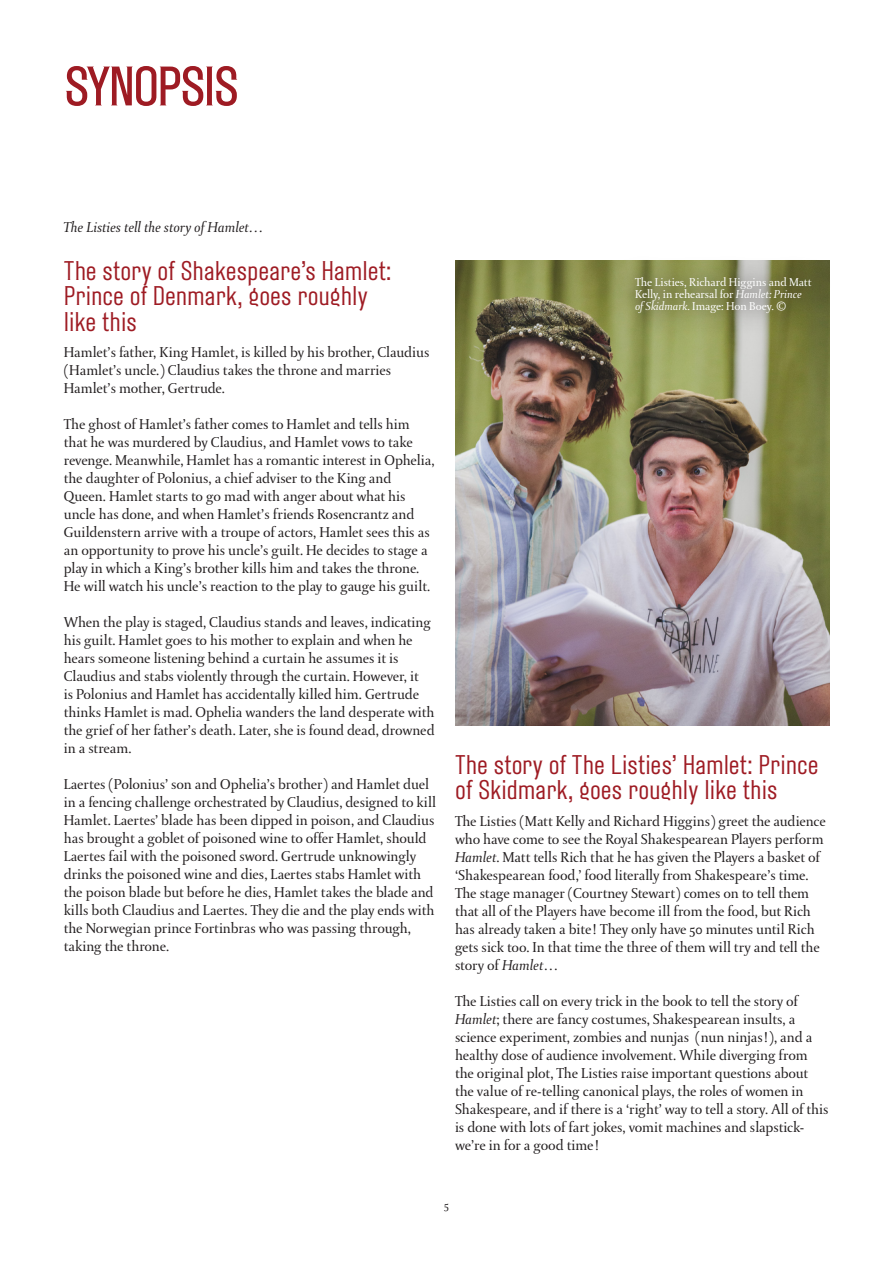
<style>
.page{position:relative;width:893px;height:1263px;background:#fff}
.page>*{position:absolute;margin:0;border:0;box-sizing:border-box;transform-origin:0 0}
.Page_Header{font:500 55.5px "STC";letter-spacing:-.04em;color:#9e1b23}
.Intro_paragraph{font:27px/25.5px "STC";color:#9e1b23}
.List_Paragraph{font:15px/18px "DTL Paradox ST";letter-spacing:-.005em;color:#231f20}
.List_Paragraph-2{font:italic 15px "DTL Paradox T";color:#231f20}
.Image_Captions{font:12px/12px "DTL Paradox ST";letter-spacing:-.005em;color:#fff}
.t1{font:12px "DTL Paradox ST";color:#231f20}
.s1{font-family:"DTL Paradox T";font-style:italic}
</style>
<div class="page">
<img style="left:455px;top:261px;width:374px;height:465px">
<svg style="left:613px;top:260px;width:217px;height:74px;background:#888c58"></svg>
<p class="Page_Header" style="left:64px;top:53px;width:177px">SYNOPSIS</p>
<p class="List_Paragraph-2" style="left:64px;top:218px;width:202px">The Listies tell the story of Hamlet…</p>
<p class="Intro_paragraph" style="left:64px;top:257px;width:329px">The story of Shakespeare’s Hamlet:<br>Prince of Denmark, goes roughly like this</p>
<p class="List_Paragraph" style="left:64px;top:344px;width:367px">Hamlet’s father, King Hamlet, is killed by his brother, Claudius (Hamlet’s uncle.) Claudius takes the throne and marries<br>Hamlet’s mother, Gertrude.</p>
<p class="List_Paragraph" style="left:64px;top:416px;width:372px">The ghost of Hamlet’s father comes to Hamlet and tells him that he was murdered by Claudius, and Hamlet vows to take revenge. Meanwhile, Hamlet has a romantic interest in Ophelia, the daughter of Polonius, a chief adviser to the King and Queen. Hamlet starts to go mad with anger about what his uncle has done, and when Hamlet’s friends Rosencrantz and Guildenstern arrive with a troupe of actors, Hamlet sees this as an opportunity to prove his uncle’s guilt. He decides to stage a play in which a King’s brother kills him and takes the throne.<br>He will watch his uncle’s reaction to the play to gauge his guilt.</p>
<p class="List_Paragraph" style="left:64px;top:614px;width:372px">When the play is staged, Claudius stands and leaves, indicating his guilt. Hamlet goes to his mother to explain and when he hears someone listening behind a curtain he assumes it is Claudius and stabs violently through the curtain. However, it<br>is Polonius and Hamlet has accidentally killed him. Gertrude thinks Hamlet is mad. Ophelia wanders the land desperate with the grief of her father’s death. Later, she is found dead, drowned in a stream.</p>
<p class="List_Paragraph" style="left:64px;top:776px;width:374px">Laertes (Polonius’ son and Ophelia’s brother) and Hamlet duel in a fencing challenge orchestrated by Claudius, designed to kill Hamlet. Laertes’ blade has been dipped in poison, and Claudius has brought a goblet of poisoned wine to offer Hamlet, should Laertes fail with the poisoned sword. Gertrude unknowingly drinks the poisoned wine and dies, Laertes stabs Hamlet with the poison blade but before he dies, Hamlet takes the blade and kills both Claudius and Laertes. They die and the play ends with the Norwegian prince Fortinbras who was passing through, taking the throne.</p>
<p class="Image_Captions" style="left:635px;top:277px;width:178px">The Listies, Richard Higgins and Matt<br>Kelly, in rehearsal for <span class="s1">Hamlet: Prince of Skidmark</span>. Image: Hon Boey. ©</p>
<p class="Intro_paragraph" style="left:455px;top:751px;width:365px">The story of The Listies’ Hamlet: Prince of Skidmark, goes roughly like this</p>
<p class="List_Paragraph" style="left:455px;top:812px;width:372px">The Listies (Matt Kelly and Richard Higgins) greet the audience who have come to see the Royal Shakespearean Players perform <span class="s1">Hamlet</span>. Matt tells Rich that he has given the Players a basket of ‘Shakespearean food,’ food literally from Shakespeare’s time.<br>The stage manager (Courtney Stewart) comes on to tell them that all of the Players have become ill from the food, but Rich has already taken a bite! They only have 50 minutes until Rich gets sick too. In that time the three of them will try and tell the story of <span class="s1">Hamlet</span>…</p>
<p class="List_Paragraph" style="left:455px;top:992px;width:375px">The Listies call on every trick in the book to tell the story of <span class="s1">Hamlet</span>; there are fancy costumes, Shakespearean insults, a science experiment, zombies and nunjas (nun ninjas!), and a healthy dose of audience involvement. While diverging from the original plot, The Listies raise important questions about the value of re-telling canonical plays, the roles of women in Shakespeare, and if there is a ‘right’ way to tell a story. All of this is done with lots of fart jokes, vomit machines and slapstick&shy;we’re in for a good time!</p>
<p class="t1" style="left:444px;top:1198px;width:6px">5</p>
</div>
